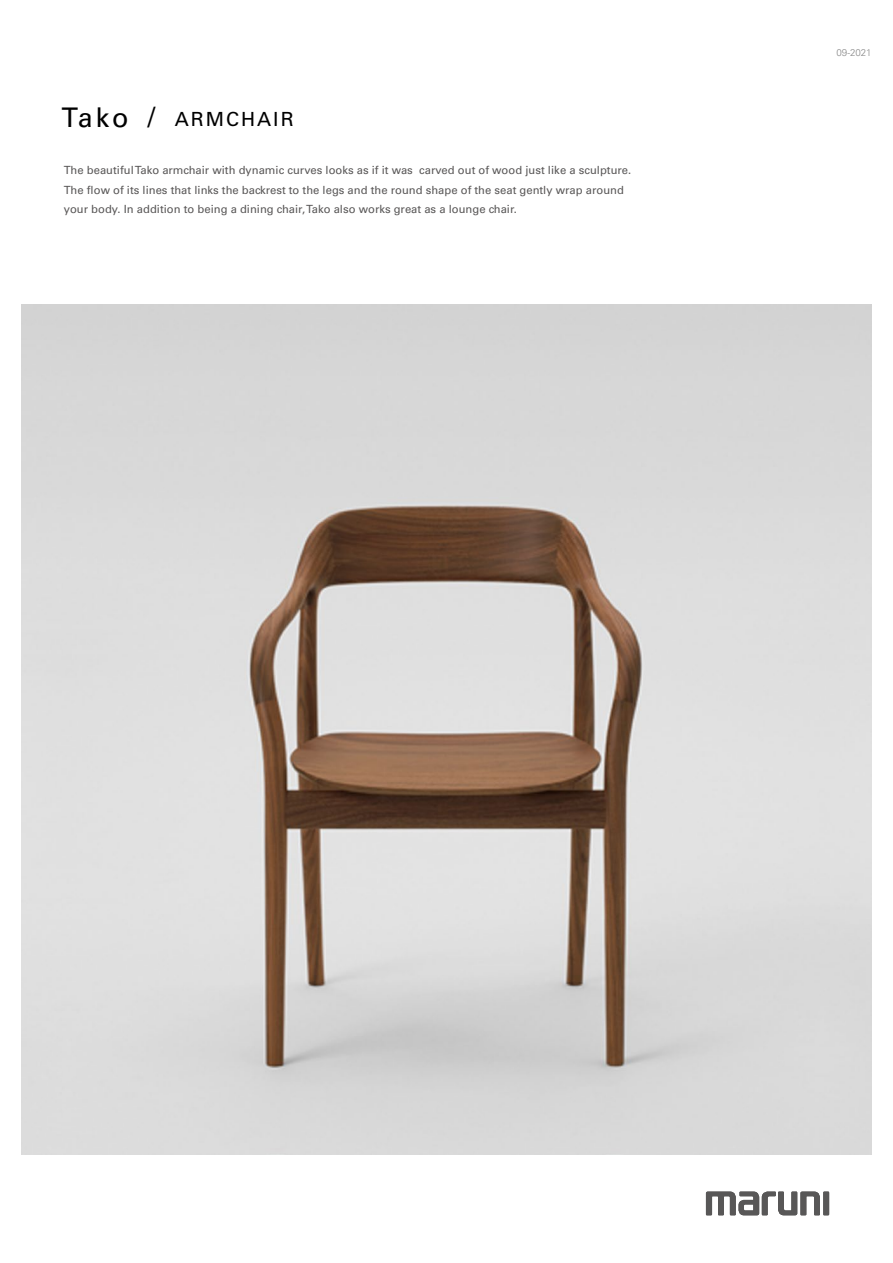
<style>
.page{position:relative;width:893px;height:1263px;background:#fff}
.page>*{position:absolute;margin:0;border:0;box-sizing:border-box;transform-origin:0 0}
.t1{font:28.5px "Univers";color:#000}
.t2{font:27px "Univers";color:#000}
.t3{font:19.5px "Univers";letter-spacing:.1em;color:#000}
.t4{font:11.25px/19.5px "Univers";color:#595757}
.t5{font:300 9.75px "Univers";color:#898989}
</style>
<div class="page">
<img style="left:21px;top:304px;width:851px;height:850px">
<svg style="left:706px;top:1191px;width:123px;height:24px"></svg>
<h2 class="t2" style="left:62px;top:101px;width:68px">Tako</h2>
<h1 class="t1" style="left:148px;top:100px;width:9px">/</h1>
<h3 class="t3" style="left:175px;top:108px;width:120px">ARMCHAIR</h3>
<p class="t4" style="left:64px;top:161px;width:562px">The beautifulTako armchair with dynamic curves looks as if it was<br>The flow of its lines that links the backrest to the legs and the round shape of the seat gently wrap around your body In. addition to being a dining chair,Tako also works great as a lounge chair.</p>
<p class="t4" style="left:419px;top:161px;width:214px">carved out of wood just like a sculpture.</p>
<p class="t5" style="left:836px;top:47px;width:37px">09-2021</p>
</div>
